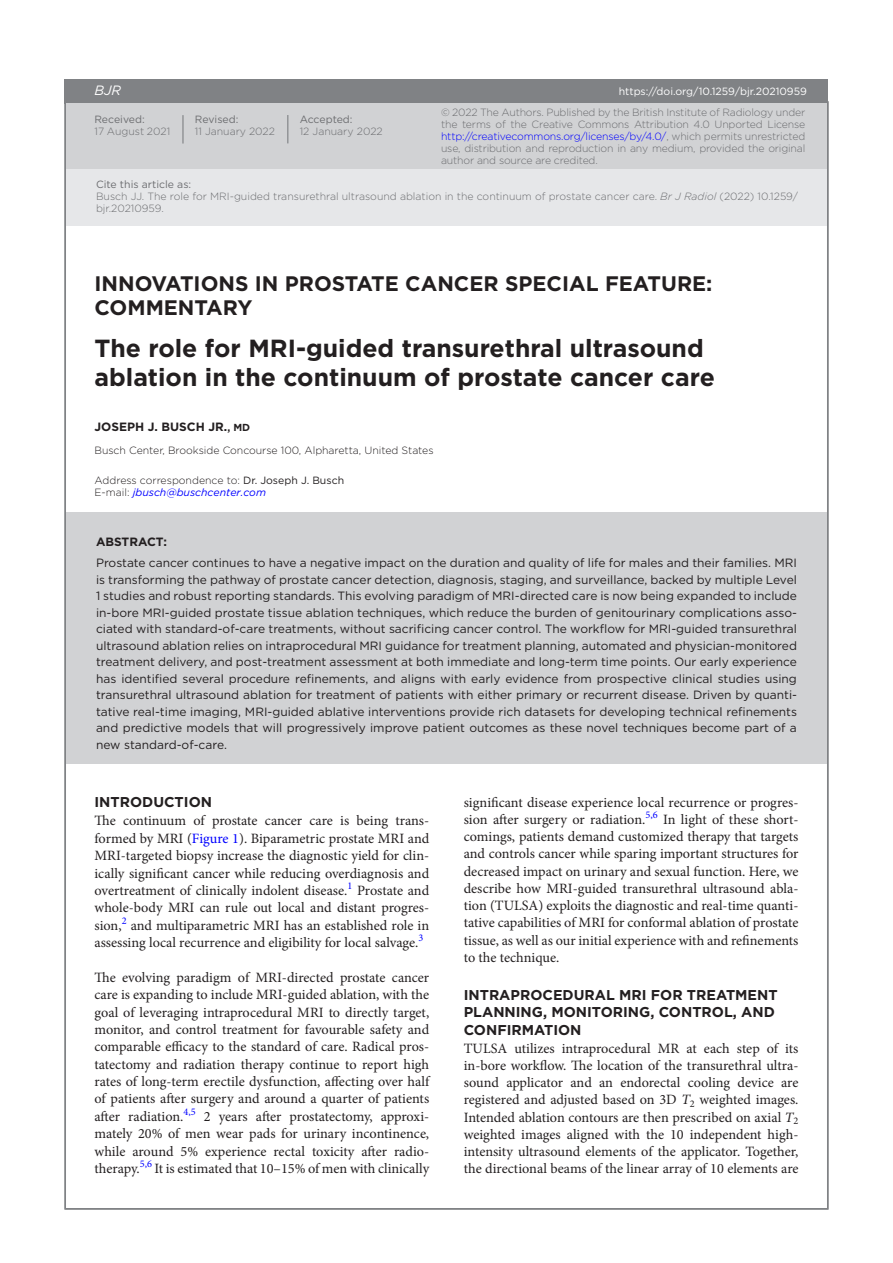
<style>
.page{position:relative;width:893px;height:1263px;background:#fff}
.page>*{position:absolute;margin:0;border:0;box-sizing:border-box;transform-origin:0 0}
.t1{font:700 24.75px/29.2px "Gotham";color:#231f20}
.t2{font:700 21px/24px "Gotham";color:#231f20}
.t3{font:14.25px/17.4px "Minion Pro";color:#231f20;text-align:justify}
.t4{font:700 14.25px/17.2px "Gotham";color:#231f20}
.t5{font:italic 13.5px "Gotham";color:#fff}
.t6{font:12px/16.5px "Gotham";color:#231f20;text-align:justify}
.t7{font:700 12px "Gotham";color:#231f20}
.t8{font:300 10.5px/12px "Gotham";color:#6c6d70}
.t9{font:300 10.5px/12px "Gotham";letter-spacing:-.005em;color:#231f20}
.t10{font:10.5px "Gotham";color:#fff}
.t11{font:10.5px "Gotham";color:#6c6d70}
.s1{color:#00f}
.s2{font-weight:400}
.s3{font-style:italic}
.s4{font-size:10.2px}
.s5{font-weight:400;font-style:italic;color:#00f}
</style>
<div class="page">
<div style="left:64px;top:79px;width:764px;height:24px;background:#808285"></div>
<div style="left:66px;top:154px;width:761px;height:71px;background:#e6e7e9"></div>
<div style="left:66px;top:103px;width:761px;height:65px;background:#d1d2d4"></div>
<hr style="left:287px;top:115px;width:2px;height:28px;background:#939598">
<hr style="left:182px;top:115px;width:2px;height:29px;background:#939598">
<div style="left:66px;top:512px;width:761px;height:252px;background:#d1d2d4"></div>
<p class="t5" style="left:94px;top:83px;width:28px">BJR</p>
<p class="t11" style="left:94px;top:113px;width:52px">Received:</p>
<p class="t8" style="left:94px;top:125px;width:77px">17 August 2021</p>
<p class="t11" style="left:195px;top:113px;width:45px">Revised:</p>
<p class="t8" style="left:195px;top:125px;width:82px">11 January 2022</p>
<p class="t11" style="left:300px;top:113px;width:54px">Accepted:</p>
<p class="t8" style="left:300px;top:125px;width:84px">12 January 2022</p>
<p class="t10" style="left:619px;top:85px;width:190px">https://doi.org/10.1259/bjr.20210959</p>
<p class="t8" style="left:441px;top:106px;width:366px;text-align:justify">© 2022 The Authors. Published by the British Institute of Radiology under the terms of the Creative Commons Attribution 4.0 Unported License <span class="s1">http://creativecommons.org/licenses/by/4.0/</span>, which permits unrestricted use, distribution and reproduction in any medium, provided the original author and source are credited.</p>
<p class="t8" style="left:96px;top:178px;width:703px"><span class="s2">Cite this article as:<br></span>Busch JJ. The role for MRI-guided transurethral ultrasound ablation in the continuum of prostate cancer care. <span class="s3">Br J Radiol</span> (2022) 10.1259/ bjr.20210959.</p>
<h2 class="t2" style="left:94px;top:272px;width:619px">INNOVATIONS IN PROSTATE CANCER SPECIAL FEATURE:<br>COMMENTARY</h2>
<h1 class="t1" style="left:94px;top:334px;width:622px">The role for MRI-guided transurethral ultrasound ablation in the continuum of prostate cancer care</h1>
<p class="t7" style="left:94px;top:419px;width:157px">JOSEPH J. BUSCH JR.<span class="s4">, MD</span></p>
<p class="t9" style="left:94px;top:444px;width:341px">Busch Center, Brookside Concourse 100, Alpharetta, United States</p>
<p class="t9" style="left:94px;top:474px;width:251px">Address correspondence to: <span class="s2">Dr. Joseph J. Busch<br></span>E-mail: <span class="s5">jbusch@buschcenter.com</span></p>
<p class="t7" style="left:96px;top:534px;width:73px">ABSTRACT:</p>
<p class="t6" style="left:96px;top:554px;width:702px">Prostate cancer continues to have a negative impact on the duration and quality of life for males and their families. MRI is transforming the pathway of prostate cancer detection, diagnosis, staging, and surveillance, backed by multiple Level 1 studies and robust reporting standards. This evolving paradigm of MRI-directed care is now being expanded to include in-bore MRI-guided prostate tissue ablation techniques, which reduce the burden of genitourinary complications asso&shy;ciated with standard-of-care treatments, without sacrificing cancer control. The workflow for MRI-guided transurethral ultrasound ablation relies on intraprocedural MRI guidance for treatment planning, automated and physician-monitored treatment delivery, and post-treatment assessment at both immediate and long-term time points. Our early experience has identified several procedure refinements, and aligns with early evidence from prospective clinical studies using transurethral ultrasound ablation for treatment of patients with either primary or recurrent disease. Driven by quanti&shy;tative real-time imaging, MRI-guided ablative interventions provide rich datasets for developing technical refinements and predictive models that will progressively improve patient outcomes as these novel techniques become part of a new standard-of-care.</p>
<p class="t4" style="left:94px;top:793px;width:119px">INTRODUCTION</p>
<p class="t3" style="left:94px;top:812px;width:336px">The continuum of prostate cancer care is being trans&shy;formed by MRI (<span class="s1">Figure 1</span>). Biparametric prostate MRI and MRI-targeted biopsy increase the diagnostic yield for clin&shy;ically significant cancer while reducing overdiagnosis and overtreatment of clinically indolent disease.<sup>1</sup> Prostate and whole-body MRI can rule out local and distant progres&shy;sion,<sup>2</sup> and multiparametric MRI has an established role in assessing local recurrence and eligibility for local salvage.<sup>3</sup></p>
<p class="t3" style="left:94px;top:968px;width:336px">The evolving paradigm of MRI-directed prostate cancer care is expanding to include MRI-guided ablation, with the goal of leveraging intraprocedural MRI to directly target, monitor, and control treatment for favourable safety and comparable efficacy to the standard of care. Radical pros&shy;tatectomy and radiation therapy continue to report high rates of long-term erectile dysfunction, affecting over half of patients after surgery and around a quarter of patients after radiation.<sup>4,5</sup> 2 years after prostatectomy, approxi&shy;mately 20% of men wear pads for urinary incontinence, while around 5% experience rectal toxicity after radio&shy;therapy.<sup>5,6</sup> It is estimated that 10–15% of men with clinically</p>
<p class="t3" style="left:464px;top:793px;width:336px">significant disease experience local recurrence or progres&shy;sion after surgery or radiation.<sup>5,6</sup> In light of these short&shy;comings, patients demand customized therapy that targets and controls cancer while sparing important structures for decreased impact on urinary and sexual function. Here, we describe how MRI-guided transurethral ultrasound abla&shy;tion (TULSA) exploits the diagnostic and real-time quanti&shy;tative capabilities of MRI for conformal ablation of prostate tissue, as well as our initial experience with and refinements to the technique.</p>
<p class="t4" style="left:464px;top:986px;width:315px">INTRAPROCEDURAL MRI FOR TREATMENT<br>PLANNING, MONITORING, CONTROL, AND<br>CONFIRMATION</p>
<p class="t3" style="left:464px;top:1039px;width:336px">TULSA utilizes intraprocedural MR at each step of its in-bore workflow. The location of the transurethral ultra&shy;sound applicator and an endorectal cooling device are registered and adjusted based on 3D <span class="s3">T</span><sub>2</sub> weighted images.<br>Intended ablation contours are then prescribed on axial <span class="s3">T</span><sub>2 </sub>weighted images aligned with the 10 independent high&shy;intensity ultrasound elements of the applicator. Together, the directional beams of the linear array of 10 elements are</p>
</div>
